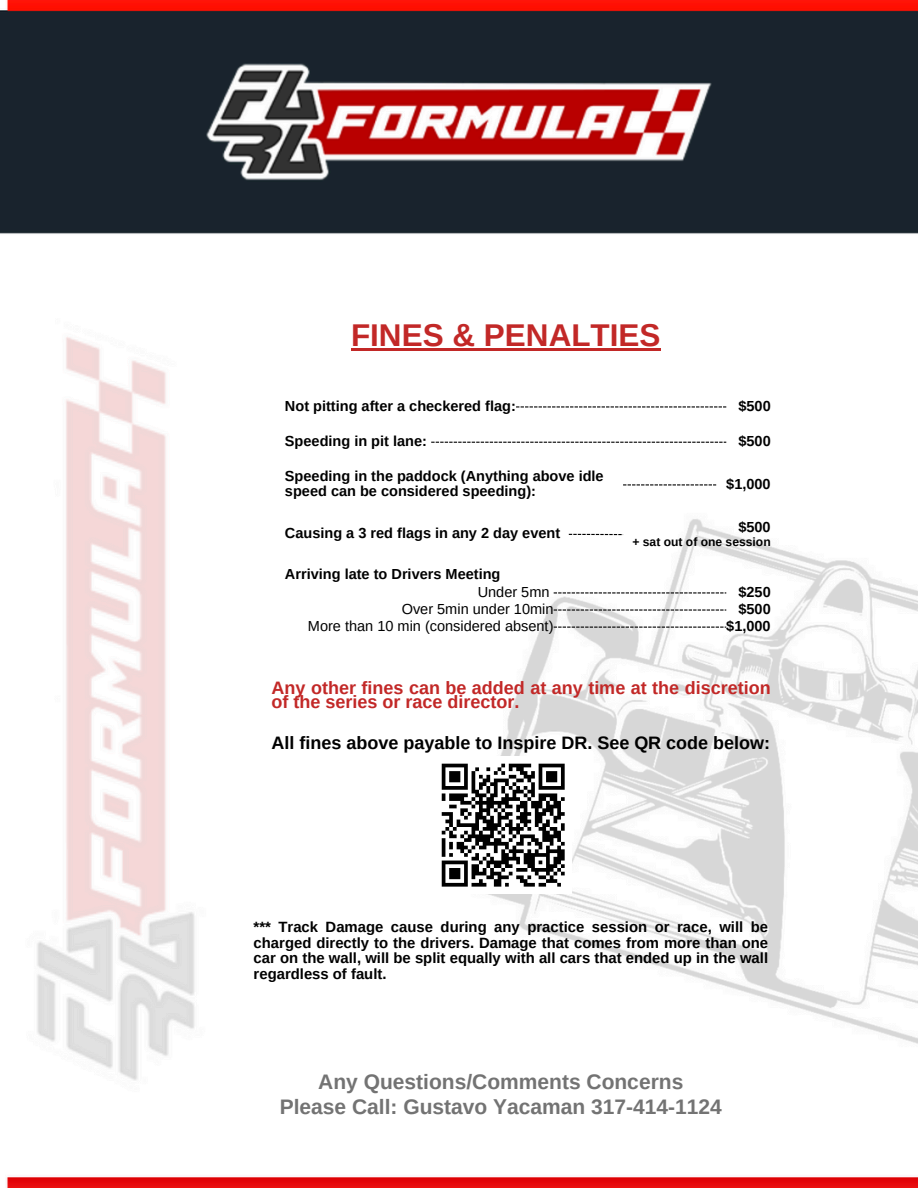
<style>
.page{position:relative;width:918px;height:1188px;background:#fff}
.page>*{position:absolute;margin:0;border:0;box-sizing:border-box;transform-origin:0 0}
.t1{font:700 31.5px "Arimo";color:#c22827}
.t2{font:700 21px/24.8px "Arimo";color:#737373;text-align:center}
.t3{font:700 18px/14.7px "Arimo";color:#c22827}
.t4{font:700 18px "Arimo";color:#000}
.t5{font:700 14.85px/15.8px "Arimo";color:#000;text-align:justify}
.t6{font:700 14.55px/14.5px "Arimo";color:#000}
.t7{font:14.55px "Arimo";color:#000}
.t8{font:700 12.15px "Arimo";color:#000}
</style>
<div class="page">
<img style="left:0;top:0;width:918px;height:1188px">
<hr style="left:351px;top:349px;width:310px;height:2px;background:#c22827">
<div style="left:434px;top:756px;width:138px;height:138px;background:#fff"></div>
<svg style="left:441px;top:763px;width:124px;height:124px"></svg>
<svg style="left:431px;top:442px;width:295px;height:1px"></svg>
<svg style="left:623px;top:484px;width:93px;height:1px"></svg>
<svg style="left:569px;top:534px;width:55px;height:1px"></svg>
<svg style="left:554px;top:592px;width:172px;height:2px"></svg>
<svg style="left:554px;top:609px;width:172px;height:2px"></svg>
<svg style="left:554px;top:627px;width:172px;height:1px"></svg>
<svg style="left:516px;top:406px;width:210px;height:2px"></svg>
<p class="t1" style="left:351px;top:318px;width:311px">FINES &amp; PENALTIES</p>
<h4 class="t6" style="left:285px;top:398px;width:232px">Not pitting after a checkered flag:</h4>
<p class="t6" style="left:738px;top:398px;width:34px">$500</p>
<h4 class="t6" style="left:285px;top:434px;width:143px">Speeding in pit lane:</h4>
<h4 class="t6" style="left:738px;top:434px;width:34px">$500</h4>
<p class="t6" style="left:285px;top:469px;width:320px">Speeding in the paddock (Anything above idle speed can be considered speeding):</p>
<h4 class="t6" style="left:726px;top:476px;width:46px">$1,000</h4>
<p class="t6" style="left:285px;top:526px;width:277px">Causing a 3 red flags in any 2 day event</p>
<p class="t6" style="left:738px;top:520px;width:34px">$500</p>
<h4 class="t8" style="left:632px;top:535px;width:140px">+ sat out of one session</h4>
<p class="t6" style="left:285px;top:567px;width:217px">Arriving late to Drivers Meeting</p>
<h5 class="t7" style="left:478px;top:583px;width:73px">Under 5mn</h5>
<h4 class="t6" style="left:738px;top:584px;width:34px">$250</h4>
<h5 class="t7" style="left:402px;top:601px;width:153px">Over 5min under 10min</h5>
<h5 class="t6" style="left:738px;top:601px;width:34px">$500</h5>
<p class="t7" style="left:308px;top:618px;width:247px">More than 10 min (considered absent)</p>
<p class="t6" style="left:726px;top:618px;width:46px">$1,000</p>
<h4 class="t3" style="left:272px;top:680px;width:501px">Any other fines can be added at any time at the discretion of the series or race director.</h4>
<p class="t4" style="left:272px;top:733px;width:500px">All fines above payable to Inspire DR. See QR code below:</p>
<h1 class="t5" style="left:254px;top:919px;width:516px">*** Track Damage cause during any practice session or race, will be charged directly to the drivers. Damage that comes from more than one car on the wall, will be split equally with all cars that ended up in the wall regardless of fault.</h1>
<h4 class="t2" style="left:280px;top:1069px;width:444px">Any Questions/Comments Concerns<br>Please Call: Gustavo Yacaman 317-414-1124</h4>
</div>
